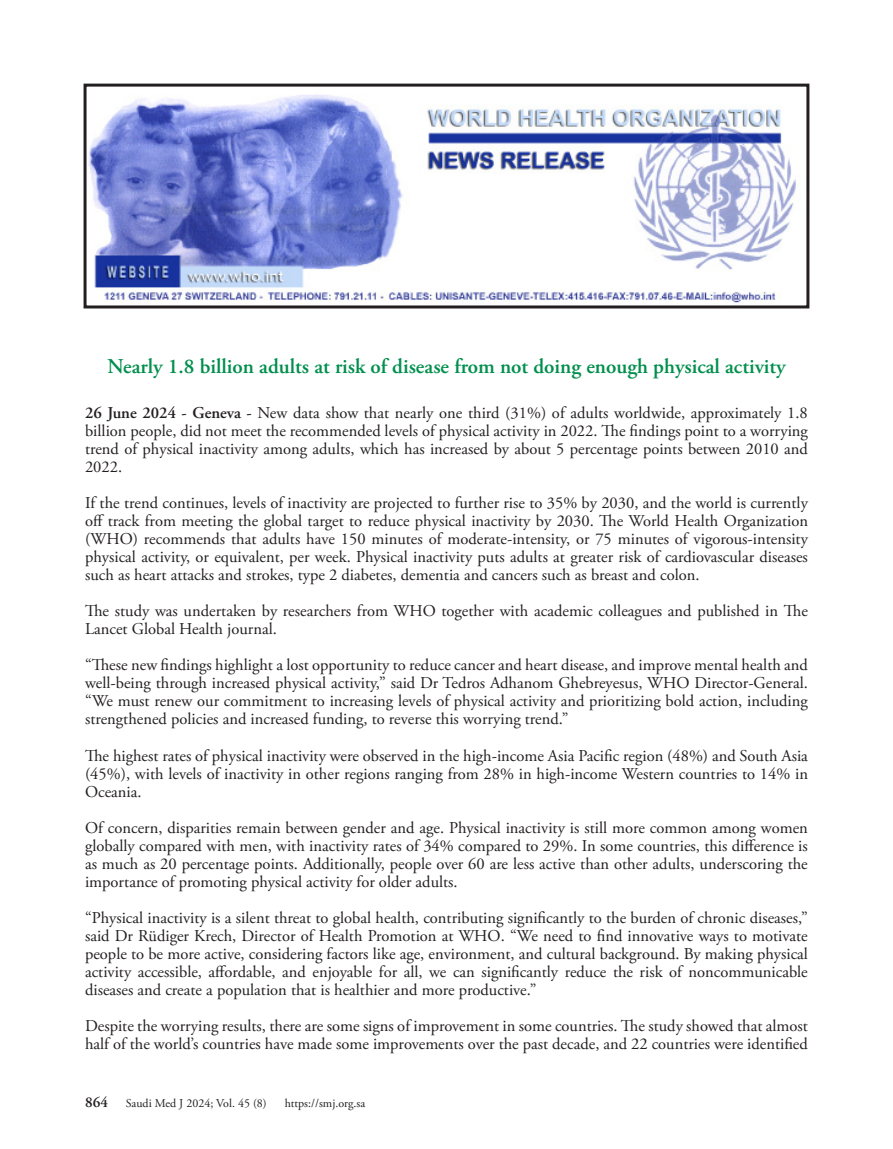
<style>
.page{position:relative;width:893px;height:1149px;background:#fff}
.page>*{position:absolute;margin:0;border:0;box-sizing:border-box;transform-origin:0 0}
.t1{font:600 21px "Adobe Garamond Pro";color:#008f4d}
.t2{font:16.5px/18px "Adobe Garamond Pro";color:#231f20;text-align:justify}
.t3{font:600 15px "Adobe Garamond Pro";color:#231f20}
.t4{font:12px "Adobe Garamond Pro";color:#231f20}
.s1{font-weight:600}
</style>
<div class="page">
<img style="left:89px;top:95px;width:707px;height:208px">
<div style="left:84px;top:84px;width:725px;height:224px;border:3px solid #231f20"></div>
<p class="t1" style="left:107px;top:354px;width:680px">Nearly 1.8 billion adults at risk of disease from not doing enough physical activity</p>
<p class="t2" style="left:85px;top:404px;width:724px"><span class="s1">26 June 2024 - Geneva -</span> New data show that nearly one third (31%) of adults worldwide, approximately 1.8 billion people, did not meet the recommended levels of physical activity in 2022. The findings point to a worrying trend of physical inactivity among adults, which has increased by about 5 percentage points between 2010 and 2022.</p>
<p class="t2" style="left:85px;top:494px;width:724px">If the trend continues, levels of inactivity are projected to further rise to 35% by 2030, and the world is currently off track from meeting the global target to reduce physical inactivity by 2030. The World Health Organization (WHO) recommends that adults have 150 minutes of moderate-intensity, or 75 minutes of vigorous-intensity physical activity, or equivalent, per week. Physical inactivity puts adults at greater risk of cardiovascular diseases such as heart attacks and strokes, type 2 diabetes, dementia and cancers such as breast and colon.</p>
<p class="t2" style="left:85px;top:602px;width:724px">The study was undertaken by researchers from WHO together with academic colleagues and published in The<br>Lancet Global Health journal.</p>
<p class="t2" style="left:85px;top:656px;width:724px">“These new findings highlight a lost opportunity to reduce cancer and heart disease, and improve mental health and well-being through increased physical activity,” said Dr Tedros Adhanom Ghebreyesus, WHO Director-General. “We must renew our commitment to increasing levels of physical activity and prioritizing bold action, including strengthened policies and increased funding, to reverse this worrying trend.”</p>
<p class="t2" style="left:85px;top:746px;width:724px">The highest rates of physical inactivity were observed in the high-income Asia Pacific region (48%) and South Asia (45%), with levels of inactivity in other regions ranging from 28% in high-income Western countries to 14% in Oceania.</p>
<p class="t2" style="left:85px;top:818px;width:724px">Of concern, disparities remain between gender and age. Physical inactivity is still more common among women globally compared with men, with inactivity rates of 34% compared to 29%. In some countries, this difference is as much as 20 percentage points. Additionally, people over 60 are less active than other adults, underscoring the importance of promoting physical activity for older adults.</p>
<p class="t2" style="left:85px;top:908px;width:724px">“Physical inactivity is a silent threat to global health, contributing significantly to the burden of chronic diseases,” said Dr Rüdiger Krech, Director of Health Promotion at WHO. “We need to find innovative ways to motivate people to be more active, considering factors like age, environment, and cultural background. By making physical activity accessible, affordable, and enjoyable for all, we can significantly reduce the risk of noncommunicable diseases and create a population that is healthier and more productive.”</p>
<p class="t2" style="left:85px;top:1016px;width:724px">Despite the worrying results, there are some signs of improvement in some countries. The study showed that almost half of the world’s countries have made some improvements over the past decade, and 22 countries were identified</p>
<p class="t3" style="left:85px;top:1092px;width:24px">864</p>
<p class="t4" style="left:126px;top:1095px;width:142px">Saudi Med J 2024; Vol. 45 (8)</p>
<p class="t4" style="left:285px;top:1095px;width:82px">https://smj.org.sa</p>
</div>
